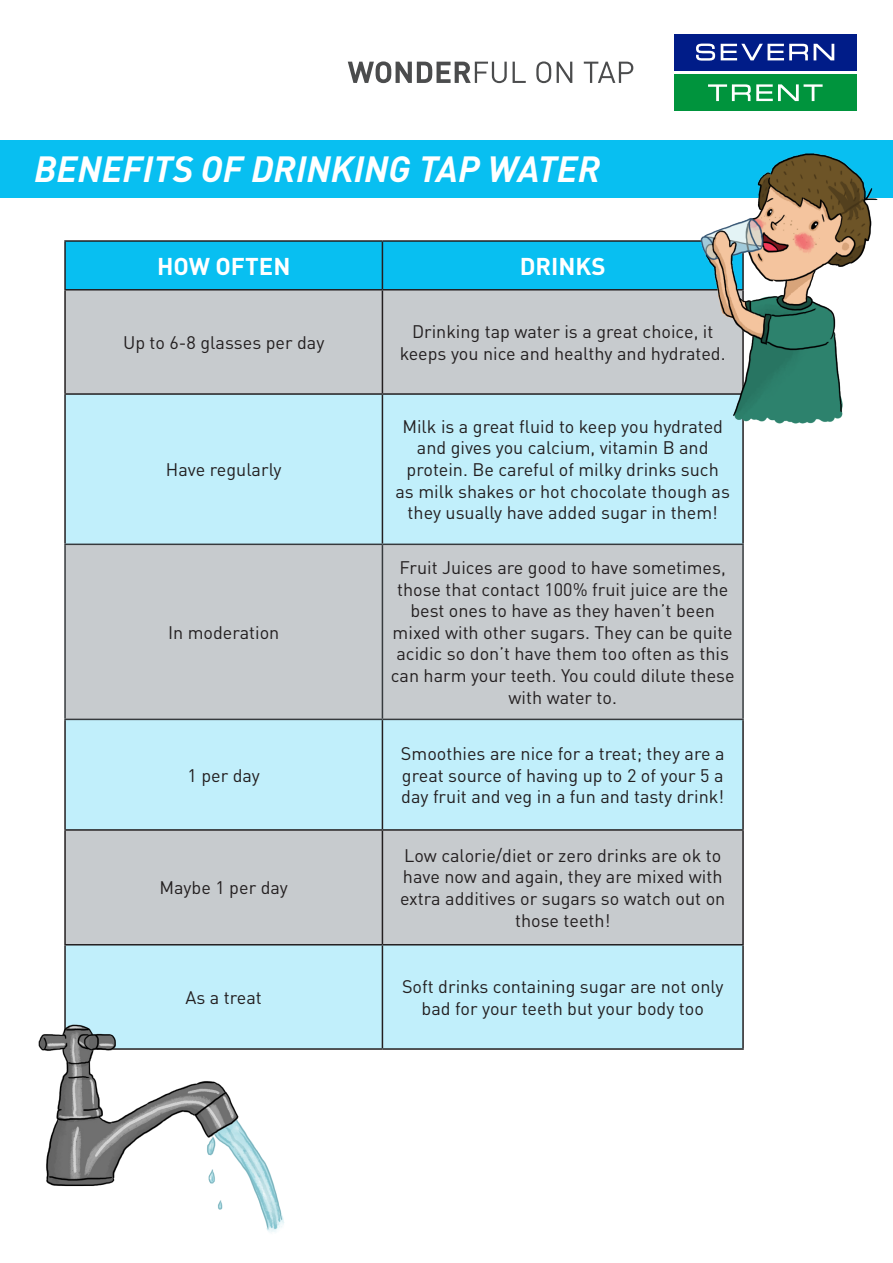
<style>
.page{position:relative;width:893px;height:1263px;background:#fff}
.page>*{position:absolute;margin:0;border:0;box-sizing:border-box;transform-origin:0 0}
.t1{font:italic 700 36px "DINOT";color:#fff}
.t2{font:700 24px "DINOT";color:#fff}
.t3{font:18px/21.6px "DINOT";color:#231f20;text-align:center}
</style>
<div class="page">
<div style="left:0;top:140px;width:893px;height:58px;background:#08bff1"></div>
<div style="left:674px;top:34px;width:183px;height:36px;background:#001c88"></div>
<div style="left:674px;top:75px;width:183px;height:36px;background:#00943d"></div>
<svg style="left:696px;top:44px;width:19px;height:17px"></svg>
<svg style="left:721px;top:44px;width:87px;height:16px"></svg>
<svg style="left:814px;top:44px;width:20px;height:16px"></svg>
<svg style="left:708px;top:84px;width:115px;height:17px"></svg>
<svg style="left:348px;top:61px;width:159px;height:22px"></svg>
<svg style="left:513px;top:62px;width:13px;height:21px"></svg>
<svg style="left:536px;top:61px;width:15px;height:22px"></svg>
<svg style="left:557px;top:62px;width:15px;height:21px"></svg>
<svg style="left:584px;top:62px;width:49px;height:21px"></svg>
<div style="left:66px;top:242px;width:635px;height:47px;background:#08bff1"></div>
<div style="left:66px;top:290px;width:676px;height:429px;background:#c7cbce"></div>
<div style="left:66px;top:395px;width:676px;height:149px;background:#c1effb"></div>
<svg style="left:66px;top:720px;width:676px;height:328px;background:#c2e1ea"></svg>
<hr style="left:64px;top:240px;width:318px;height:2px;background:#231f20">
<hr style="left:64px;top:242px;width:2px;height:47px;background:#231f20">
<hr style="left:382px;top:240px;width:362px;height:2px;background:#231f20">
<hr style="left:382px;top:242px;width:1px;height:47px;background:#231f20">
<hr style="left:64px;top:289px;width:318px;height:1px;background:#231f20">
<hr style="left:64px;top:290px;width:2px;height:103px;background:#231f20">
<hr style="left:382px;top:289px;width:362px;height:1px;background:#231f20">
<hr style="left:382px;top:290px;width:1px;height:103px;background:#231f20">
<hr style="left:64px;top:393px;width:318px;height:2px;background:#231f20">
<hr style="left:64px;top:395px;width:2px;height:149px;background:#231f20">
<hr style="left:382px;top:393px;width:362px;height:2px;background:#231f20">
<hr style="left:382px;top:395px;width:1px;height:149px;background:#231f20">
<hr style="left:742px;top:395px;width:2px;height:149px;background:#231f20">
<hr style="left:64px;top:720px;width:2px;height:109px;background:#231f20">
<hr style="left:382px;top:720px;width:1px;height:109px;background:#231f20">
<hr style="left:742px;top:720px;width:2px;height:109px;background:#231f20">
<hr style="left:64px;top:829px;width:318px;height:2px;background:#231f20">
<hr style="left:64px;top:831px;width:2px;height:113px;background:#231f20">
<hr style="left:382px;top:829px;width:362px;height:2px;background:#231f20">
<hr style="left:382px;top:831px;width:1px;height:113px;background:#231f20">
<hr style="left:742px;top:831px;width:2px;height:113px;background:#231f20">
<hr style="left:64px;top:944px;width:318px;height:1px;background:#231f20">
<hr style="left:64px;top:945px;width:2px;height:103px;background:#231f20">
<hr style="left:382px;top:944px;width:362px;height:1px;background:#231f20">
<hr style="left:382px;top:945px;width:1px;height:103px;background:#231f20">
<hr style="left:742px;top:945px;width:2px;height:103px;background:#231f20">
<hr style="left:64px;top:1048px;width:318px;height:2px;background:#231f20">
<hr style="left:382px;top:1048px;width:362px;height:2px;background:#231f20">
<hr style="left:64px;top:544px;width:318px;height:1px;background:#363a3d">
<hr style="left:64px;top:545px;width:2px;height:174px;background:#363a3d">
<hr style="left:382px;top:544px;width:362px;height:1px;background:#363a3d">
<hr style="left:382px;top:545px;width:1px;height:174px;background:#363a3d">
<hr style="left:742px;top:545px;width:2px;height:174px;background:#363a3d">
<hr style="left:64px;top:719px;width:318px;height:1px;background:#363a3d">
<hr style="left:382px;top:719px;width:362px;height:1px;background:#363a3d">
<img style="left:701px;top:154px;width:177px;height:270px">
<img style="left:38px;top:1025px;width:247px;height:207px">
<p class="t1" style="left:34px;top:146px;width:568px">BENEFITS OF DRINKING TAP WATER</p>
<p class="t2" style="left:157px;top:250px;width:135px">HOW OFTEN</p>
<p class="t2" style="left:520px;top:250px;width:88px">DRINKS</p>
<p class="t3" style="left:123px;top:331px;width:203px">Up to 6-8 glasses per day</p>
<p class="t3" style="left:400px;top:320px;width:327px">Drinking tap water is a great choice, it keeps you nice and healthy and hydrated.</p>
<p class="t3" style="left:166px;top:458px;width:117px">Have regularly</p>
<p class="t3" style="left:168px;top:621px;width:113px">In moderation</p>
<p class="t3" style="left:187px;top:764px;width:74px">1 per day</p>
<p class="t3" style="left:159px;top:877px;width:130px">Maybe 1 per day</p>
<p class="t3" style="left:402px;top:415px;width:322px">Milk is a great fluid to keep you hydrated and gives you calcium, vitamin B and</p>
<p class="t3" style="left:395px;top:458px;width:336px">protein. Be careful of milky drinks such as milk shakes or hot chocolate though as they usually have added sugar in them!</p>
<p class="t3" style="left:391px;top:556px;width:345px">Fruit Juices are good to have sometimes, those that contact 100% fruit juice are the best ones to have as they haven’t been mixed with other sugars. They can be quite acidic so don’t have them too often as this can harm your teeth. You could dilute these with water to.</p>
<p class="t3" style="left:401px;top:742px;width:325px;text-align:justify">Smoothies are nice for a treat; they are a great source of having up to 2 of your 5 a day fruit and veg in a fun and tasty drink!</p>
<p class="t3" style="left:400px;top:844px;width:327px">Low calorie/diet or zero drinks are ok to have now and again, they are mixed with extra additives or sugars so watch out on those teeth!</p>
<p class="t3" style="left:186px;top:986px;width:78px">As a treat</p>
<p class="t3" style="left:402px;top:975px;width:323px">Soft drinks containing sugar are not only bad for your teeth but your body too</p>
</div>
